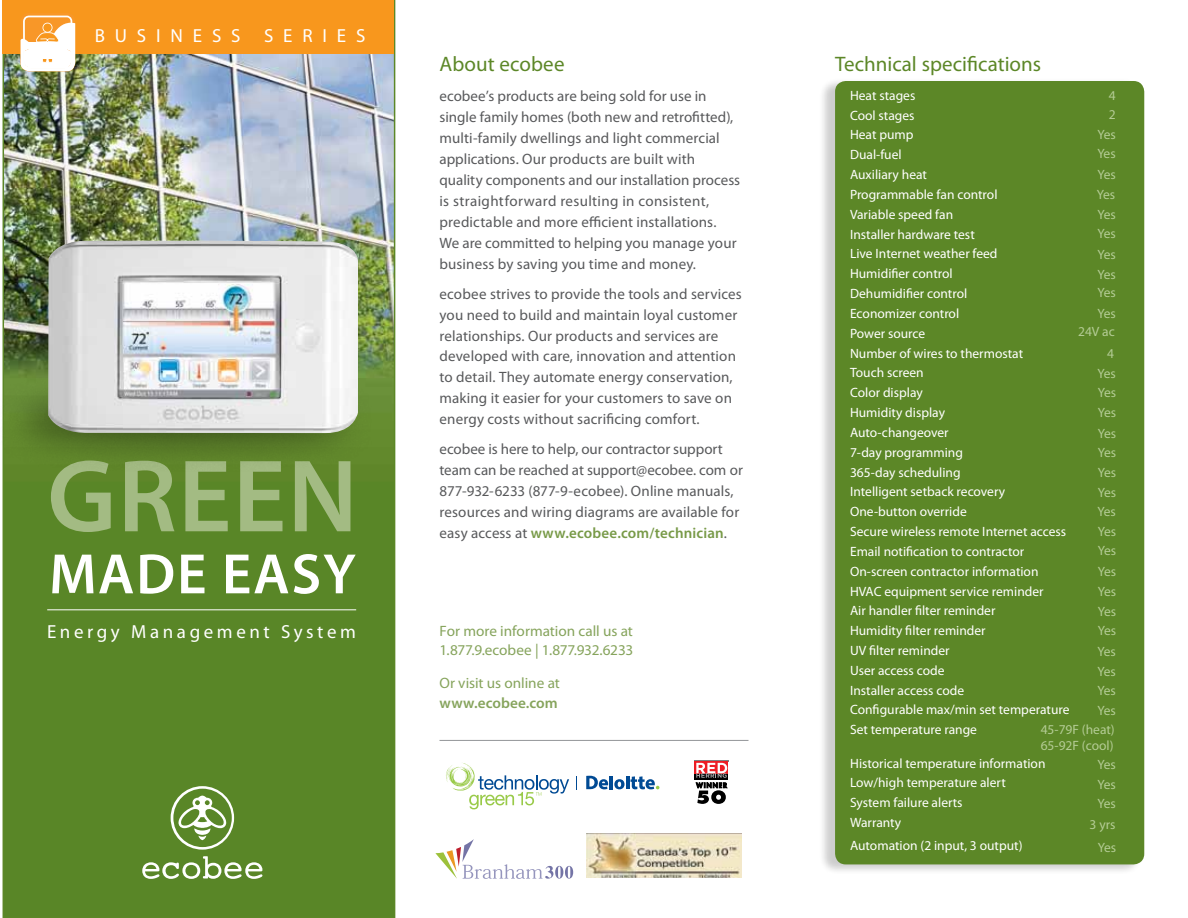
<style>
.page{position:relative;width:1188px;height:918px;background:#fff}
.page>*{position:absolute;margin:0;border:0;box-sizing:border-box;transform-origin:0 0}
.t1{font:600 103.95px "Myriad Pro";letter-spacing:.01em;color:#a3bb83}
.t2{font:600 57.3px "Myriad Pro";letter-spacing:.03em;color:#fff}
.t3{font:21px "Myriad Pro";color:#5c8727}
.t4{font:18.9px "Myriad Pro";letter-spacing:.19em;color:#fff}
.t5{font:15px/21px "Myriad Pro";letter-spacing:.005em;color:#58595b}
.t6{font:15px/19.5px "Myriad Pro";letter-spacing:-.005em;color:#86a45c}
.t7{font:600 15px "Myriad Pro";letter-spacing:.01em;color:#86a45c}
.t8{font:13.5px/19.8px "Myriad Pro";color:#fff}
.t9{font:13.5px/19.6px "Myriad Pro";color:#b4cc95;text-align:justify}
.s1{font-weight:600;color:#789a48}
</style>
<div class="page">
<div style="left:819px;top:77px;width:323px;height:798px;background:#000;opacity:.2"></div>
<div style="left:835px;top:81px;width:309px;height:783px;background:#5c8727;border-radius:11px"></div>
<svg style="left:694px;top:761px;width:34px;height:43px"></svg>
<svg style="left:586px;top:776px;width:73px;height:13px"></svg>
<svg style="left:446px;top:763px;width:123px;height:46px"></svg>
<hr style="left:440px;top:740px;width:308px;height:1px;background:#939598">
<img style="left:6px;top:54px;width:386px;height:861px">
<hr style="left:47px;top:610px;width:309px;height:1px;background:#fff">
<div style="left:2px;top:0;width:391px;height:54px;background:#f8971d"></div>
<svg style="left:21px;top:13px;width:54px;height:58px"></svg>
<div style="left:0;top:367px;width:372px;height:106px;background:#000;opacity:.42"></div>
<img style="left:48px;top:240px;width:310px;height:194px">
<img style="left:587px;top:834px;width:154px;height:44px">
<svg style="left:435px;top:839px;width:138px;height:40px"></svg>
<svg style="left:171px;top:786px;width:63px;height:64px"></svg>
<svg style="left:142px;top:856px;width:120px;height:23px"></svg>
<p class="t4" style="left:95px;top:24px;width:39px">b usiness</p>
<p class="t4" style="left:264px;top:24px;width:15px">se</p>
<p class="t4" style="left:302px;top:24px;width:35px">r ies</p>
<h1 class="t1" style="left:47px;top:430px;width:312px">GREEN</h1>
<h2 class="t2" style="left:49px;top:538px;width:308px">MADE EASY</h2>
<p class="t4" style="left:47px;top:620px;width:310px">Energy Management System</p>
<h3 class="t3" style="left:440px;top:51px;width:127px">About ecobee</h3>
<p class="t5" style="left:440px;top:85px;width:302px">ecobee’s products are being sold for use in single family homes (both new and retrofitted), multi-family dwellings and light commercial applications. Our products are built with quality components and our installation process is straightforward resulting in consistent, predictable and more efficient installations.<br>We are committed to helping you manage your business by saving you time and money.</p>
<p class="t5" style="left:440px;top:283px;width:304px">ecobee strives to provide the tools and services you need to build and maintain loyal customer relationships. Our products and services are developed with care, innovation and attention to detail. They automate energy conservation, making it easier for your customers to save on energy costs without sacrificing comfort.</p>
<p class="t5" style="left:440px;top:439px;width:305px">ecobee is here to help, our contractor support team can be reached at support@ecobee. com or 877-932-6233 (877-9-ecobee). Online manuals, resources and wiring diagrams are available for easy access at <span class="s1">www.ecobee.com/technician</span>.</p>
<p class="t6" style="left:440px;top:621px;width:195px">For more information call us at<br>1.877.9.ecobee | 1.877.932.6233</p>
<p class="t6" style="left:440px;top:673px;width:122px">Or visit us online at</p>
<p class="t7" style="left:440px;top:693px;width:120px">www.ecobee.com</p>
<h3 class="t3" style="left:835px;top:51px;width:207px">Technical specifications</h3>
<p class="t8" style="left:850px;top:85px;width:218px">Heat stages<br>Cool stages<br>Heat pump<br>Dual-fuel<br>Auxiliary heat<br>Programmable fan control<br>Variable speed fan<br>Installer hardware test<br>Live Internet weather feed<br>Humidifier control<br>Dehumidifier control<br>Economizer control<br>Power source<br>Number of wires to thermostat<br>Touch screen<br>Color display<br>Humidity display<br>Auto-changeover<br>7-day programming<br>365-day scheduling<br>Intelligent setback recovery<br>One-button override<br>Secure wireless remote Internet access<br>Email notification to contractor<br>On-screen contractor information<br>HVAC equipment service reminder<br>Air handler filter reminder<br>Humidity filter reminder</p>
<p class="t8" style="left:850px;top:660px;width:221px">User access code<br>Installer access code<br>Configurable max/min set temperature<br>Set temperature range</p>
<p class="t8" style="left:850px;top:753px;width:197px">Historical temperature information<br>Low/high temperature alert<br>System failure alerts</p>
<p class="t9" style="left:1097px;top:85px;width:20px;text-align:right">4<br>2<br>Yes<br>Yes</p>
<p class="t9" style="left:1097px;top:164px;width:21px">Yes Yes Yes Yes</p>
<p class="t9" style="left:1098px;top:245px;width:20px">Yes<br>Yes</p>
<p class="t9" style="left:1098px;top:282px;width:20px;line-height:20.9px">Yes<br>Yes</p>
<p class="t9" style="left:1078px;top:320px;width:38px;line-height:22.4px;text-align:right">24V ac<br>4</p>
<p class="t9" style="left:1098px;top:363px;width:20px">Yes</p>
<p class="t9" style="left:1098px;top:383px;width:20px">Yes<br>Yes</p>
<p class="t9" style="left:1098px;top:423px;width:20px">Yes Yes Yes Yes Yes Yes Yes</p>
<p class="t9" style="left:1098px;top:562px;width:20px">Yes Yes Yes Yes</p>
<p class="t9" style="left:1098px;top:642px;width:20px">Yes Yes Yes Yes</p>
<p class="t8" style="left:850px;top:640px;width:101px">UV filter reminder</p>
<p class="t9" style="left:1041px;top:721px;width:76px;line-height:16.2px">45-79F (heat)<br>65-92F (cool)</p>
<p class="t9" style="left:1098px;top:754px;width:20px">Yes Yes Yes</p>
<p class="t9" style="left:1098px;top:837px;width:20px">Yes</p>
<p class="t8" style="left:850px;top:812px;width:53px">Warranty</p>
<p class="t9" style="left:1090px;top:814px;width:27px">3 yrs</p>
<p class="t8" style="left:850px;top:835px;width:174px">Automation (2 input, 3 output)</p>
</div>
